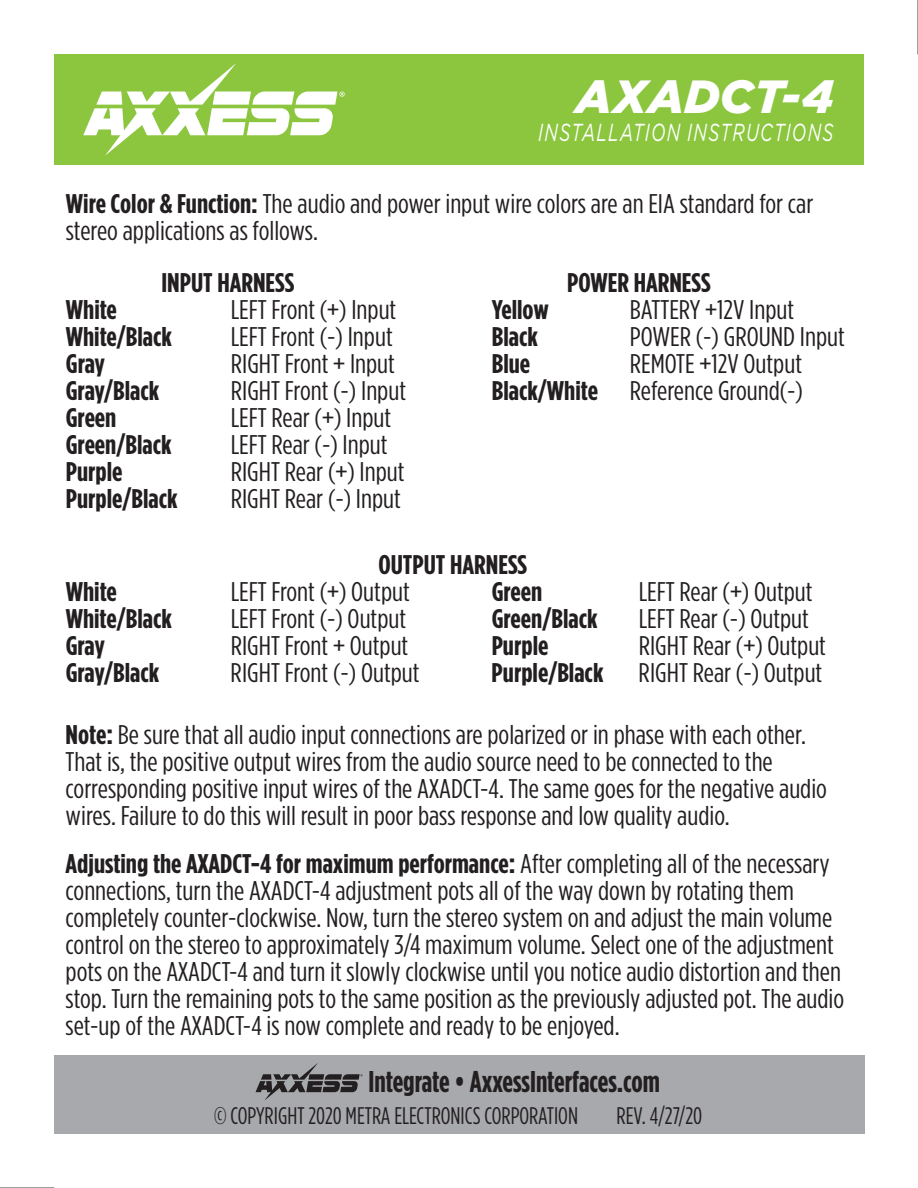
<style>
.page{position:relative;width:918px;height:1188px;background:#fff}
.page>*{position:absolute;margin:0;border:0;box-sizing:border-box;transform-origin:0 0}
.t1{font:italic 900 46.5px "Gotham";letter-spacing:.01em;color:#fff}
.t2{font:700 30px "Gotham Condensed";color:#231f20}
.t3{font:27px/27px "Gotham Condensed";color:#231f20;scale:1.09 1}
.t4{font:700 27px "Gotham Condensed";color:#231f20;scale:1.09 1}
.t5{font:italic 24.6px "Gotham";letter-spacing:.07em;color:#fff;scale:.7 1}
.t6{font:24px "Gotham Condensed";color:#231f20}
.s1{font-weight:700}
</style>
<div class="page">
<hr style="left:917px;top:0;width:1px;height:54px;background:#231f20">
<hr style="left:0;top:1187px;width:54px;height:1px;background:#231f20">
<div style="left:54px;top:54px;width:810px;height:111px;background:#8bc63e"></div>
<svg style="left:83px;top:63px;width:262px;height:93px"></svg>
<div style="left:54px;top:1056px;width:810px;height:78px;background:#a8a9ad"></div>
<svg style="left:256px;top:1063px;width:107px;height:37px"></svg>
<h1 class="t1" style="left:576px;top:70px;width:260px">AXADCT-4</h1>
<p class="t5" style="left:538px;top:119px;width:423px">INSTALLATION INSTRUCTIONS</p>
<p class="t3" style="left:66px;top:190px;width:687px"><span class="s1">Wire Color &amp; Function:</span> The audio and power input wire colors are an EIA standard for car stereo applications as follows.</p>
<p class="t4" style="left:161px;top:267px;width:123px">INPUT HARNESS</p>
<p class="t4" style="left:567px;top:267px;width:133px">POWER HARNESS</p>
<p class="t4" style="left:66px;top:294px;width:48px">White</p>
<p class="t3" style="left:231px;top:295px;width:153px">LEFT Front (+) Input</p>
<p class="t4" style="left:492px;top:294px;width:54px">Yellow</p>
<p class="t3" style="left:630px;top:295px;width:152px">BATTERY +12V Input</p>
<p class="t4" style="left:66px;top:321px;width:99px">White/Black</p>
<p class="t3" style="left:231px;top:322px;width:150px">LEFT Front (-) Input</p>
<p class="t4" style="left:492px;top:321px;width:44px">Black</p>
<p class="t3" style="left:630px;top:322px;width:199px">POWER (-) GROUND Input</p>
<p class="t4" style="left:66px;top:348px;width:38px">Gray</p>
<p class="t3" style="left:231px;top:349px;width:152px">RIGHT Front + Input</p>
<p class="t4" style="left:492px;top:348px;width:37px">Blue</p>
<p class="t3" style="left:630px;top:349px;width:160px">REMOTE +12V Output</p>
<p class="t4" style="left:66px;top:375px;width:87px">Gray/Black</p>
<p class="t3" style="left:231px;top:376px;width:162px">RIGHT Front (-) Input</p>
<p class="t3" style="left:492px;top:376px;width:287px"><span class="s1">Black/White</span> Reference Ground(-)</p>
<p class="t4" style="left:66px;top:402px;width:48px">Green</p>
<p class="t3" style="left:231px;top:403px;width:149px">LEFT Rear (+) Input</p>
<p class="t4" style="left:66px;top:429px;width:99px">Green/Black</p>
<p class="t3" style="left:231px;top:430px;width:145px">LEFT Rear (-) Input</p>
<p class="t4" style="left:66px;top:456px;width:54px">Purple</p>
<p class="t3" style="left:231px;top:457px;width:161px">RIGHT Rear (+) Input</p>
<p class="t4" style="left:66px;top:483px;width:104px">Purple/Black</p>
<p class="t3" style="left:231px;top:484px;width:158px">RIGHT Rear (-) Input</p>
<p class="t4" style="left:378px;top:550px;width:138px">OUTPUT HARNESS</p>
<p class="t4" style="left:66px;top:577px;width:48px">White</p>
<p class="t3" style="left:231px;top:578px;width:166px">LEFT Front (+) Output</p>
<p class="t4" style="left:492px;top:577px;width:48px">Green</p>
<p class="t3" style="left:639px;top:578px;width:161px">LEFT Rear (+) Output</p>
<p class="t4" style="left:66px;top:604px;width:99px">White/Black</p>
<p class="t3" style="left:231px;top:605px;width:162px">LEFT Front (-) Output</p>
<p class="t4" style="left:492px;top:604px;width:99px">Green/Black</p>
<p class="t3" style="left:639px;top:605px;width:158px">LEFT Rear (-) Output</p>
<p class="t4" style="left:66px;top:631px;width:38px">Gray</p>
<p class="t3" style="left:231px;top:632px;width:165px">RIGHT Front + Output</p>
<p class="t4" style="left:492px;top:631px;width:54px">Purple</p>
<p class="t3" style="left:639px;top:632px;width:173px">RIGHT Rear (+) Output</p>
<p class="t4" style="left:66px;top:658px;width:87px">Gray/Black</p>
<p class="t3" style="left:231px;top:659px;width:175px">RIGHT Front (-) Output</p>
<p class="t4" style="left:492px;top:658px;width:104px">Purple/Black</p>
<p class="t3" style="left:639px;top:659px;width:170px">RIGHT Rear (-) Output</p>
<p class="t3" style="left:66px;top:721px;width:700px"><span class="s1">Note:</span> Be sure that all audio input connections are polarized or in phase with each other.<br>That is, the positive output wires from the audio source need to be connected to the corresponding positive input wires of the AXADCT-4. The same goes for the negative audio wires. Failure to do this will result in poor bass response and low quality audio.</p>
<p class="t3" style="left:66px;top:849px;width:716px"><span class="s1">Adjusting the AXADCT-4 for maximum performance:</span> After completing all of the necessary connections, turn the AXADCT-4 adjustment pots all of the way down by rotating them completely counter-clockwise. Now, turn the stereo system on and adjust the main volume control on the stereo to approximately 3/4 maximum volume. Select one of the adjustment pots on the AXADCT-4 and turn it slowly clockwise until you notice audio distortion and then stop. Turn the remaining pots to the same position as the previously adjusted pot. The audio set-up of the AXADCT-4 is now complete and ready to be enjoyed.</p>
<p class="t2" style="left:369px;top:1064px;width:293px">Integrate • AxxessInterfaces.com</p>
<p class="t6" style="left:214px;top:1103px;width:365px">© COPYRIGHT 2020 METRA ELECTRONICS CORPORATION</p>
<p class="t6" style="left:616px;top:1103px;width:87px">REV. 4/27/20</p>
</div>
